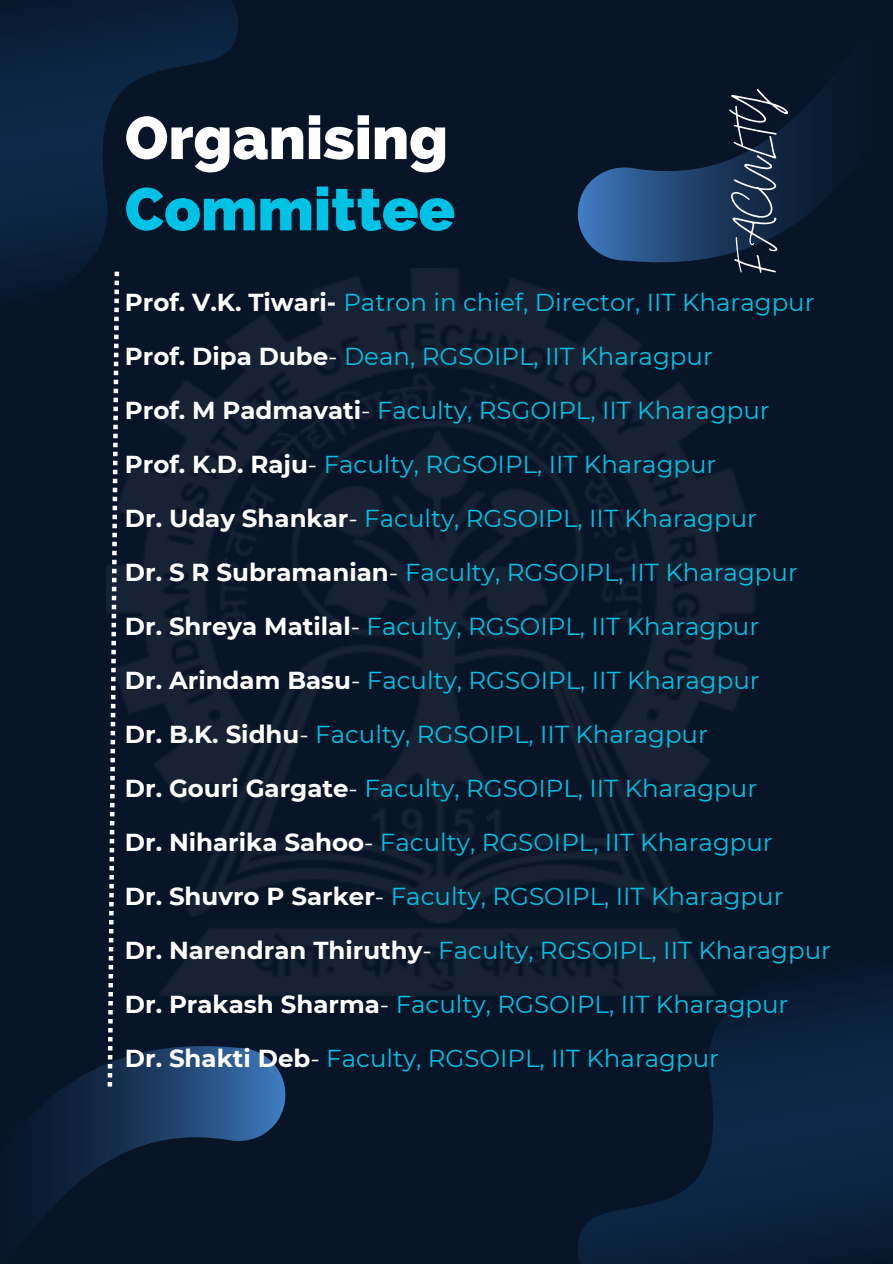
<style>
.page{position:relative;width:893px;height:1264px;background:#fff}
.page>*{position:absolute;margin:0;border:0;box-sizing:border-box;transform-origin:0 0}
.t1{font:64.5px "Moon Time";color:#fff}
.t2{font:800 60px "Raleway";color:#fff}
.t3{font:800 60px "Raleway";color:#00c2e4}
.t4{font:24.45px "Montserrat";color:#00c2e4}
.s1{font-weight:700;color:#fff}
.s2{color:#fff}
</style>
<div class="page">
<div style="left:0;top:0;width:892px;height:1263px;background:#081427"></div>
<svg style="left:577px;top:88px;width:247px;height:175px"></svg>
<svg style="left:40px;top:1046px;width:245px;height:174px"></svg>
<svg style="left:0;top:0;width:238px;height:284px"></svg>
<svg style="left:561px;top:977px;width:331px;height:286px"></svg>
<img style="left:106px;top:268px;width:649px;height:727px">
<svg style="left:108px;top:272px;width:11px;height:814px"></svg>
<p class="t2" style="left:125px;top:103px;width:324px">Organising</p>
<p class="t3" style="left:125px;top:174px;width:332px">Committee</p>
<p class="t1" style="left:716px;top:273px;width:185px;rotate:-90deg">FACULTY</p>
<h1 class="t4" style="left:125px;top:287px;width:691px"><span class="s1">Prof. V.K. Tiwari-</span> Patron in chief, Director, IIT Kharagpur</h1>
<h2 class="t4" style="left:125px;top:341px;width:589px"><span class="s1">Prof. Dipa Dube</span><span class="s2">-</span> Dean, RGSOIPL, IIT Kharagpur</h2>
<h2 class="t4" style="left:125px;top:395px;width:646px"><span class="s1">Prof. M Padmavati</span><span class="s2">-</span> Faculty, RSGOIPL, IIT Kharagpur</h2>
<p class="t4" style="left:125px;top:449px;width:593px"><span class="s1">Prof. K.D. Raju</span><span class="s2">-</span> Faculty, RGSOIPL, IIT Kharagpur</p>
<p class="t4" style="left:125px;top:503px;width:633px"><span class="s1">Dr. Uday Shankar</span><span class="s2">-</span> Faculty, RGSOIPL, IIT Kharagpur</p>
<p class="t4" style="left:125px;top:557px;width:674px"><span class="s1">Dr. S R Subramanian</span><span class="s2">-</span> Faculty, RGSOIPL, IIT Kharagpur</p>
<p class="t4" style="left:125px;top:611px;width:636px"><span class="s1">Dr. Shreya Matilal</span><span class="s2">-</span> Faculty, RGSOIPL, IIT Kharagpur</p>
<p class="t4" style="left:125px;top:665px;width:636px"><span class="s1">Dr. Arindam Basu</span><span class="s2">-</span> Faculty, RGSOIPL, IIT Kharagpur</p>
<p class="t4" style="left:125px;top:719px;width:584px"><span class="s1">Dr. B.K. Sidhu</span><span class="s2">-</span> Faculty, RGSOIPL, IIT Kharagpur</p>
<p class="t4" style="left:125px;top:773px;width:633px"><span class="s1">Dr. Gouri Gargate</span><span class="s2">-</span> Faculty, RGSOIPL, IIT Kharagpur</p>
<p class="t4" style="left:125px;top:827px;width:649px"><span class="s1">Dr. Niharika Sahoo</span><span class="s2">-</span> Faculty, RGSOIPL, IIT Kharagpur</p>
<p class="t4" style="left:125px;top:881px;width:660px"><span class="s1">Dr. Shuvro P Sarker</span><span class="s2">-</span> Faculty, RGSOIPL, IIT Kharagpur</p>
<p class="t4" style="left:125px;top:935px;width:707px"><span class="s1">Dr. Narendran Thiruthy</span><span class="s2">-</span> Faculty, RGSOIPL, IIT Kharagpur</p>
<p class="t4" style="left:125px;top:989px;width:665px"><span class="s1">Dr. Prakash Sharma</span><span class="s2">-</span> Faculty, RGSOIPL, IIT Kharagpur</p>
<p class="t4" style="left:125px;top:1043px;width:595px"><span class="s1">Dr. Shakti Deb</span><span class="s2">-</span> Faculty, RGSOIPL, IIT Kharagpur</p>
</div>
